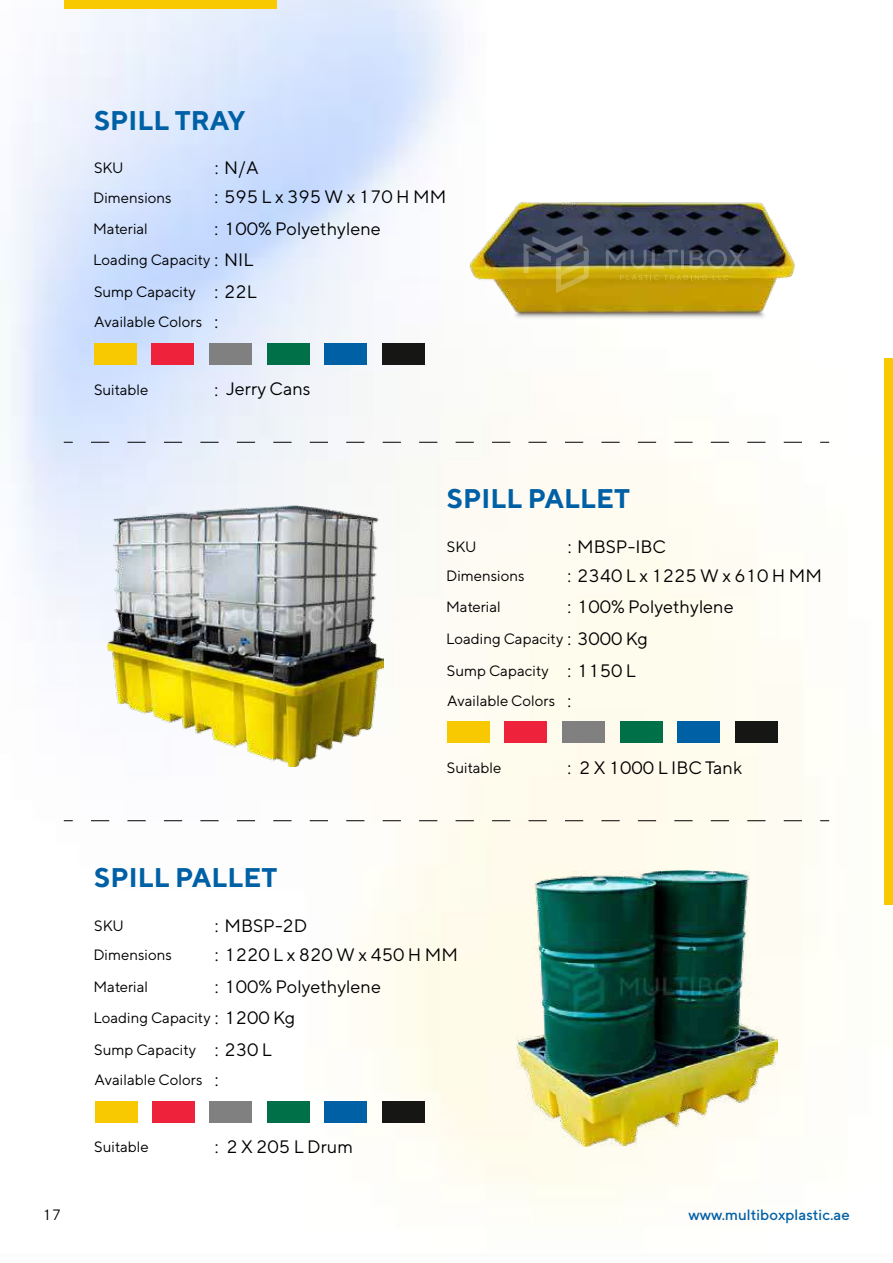
<style>
.page{position:relative;width:893px;height:1263px;background:#fff}
.page>*{position:absolute;margin:0;border:0;box-sizing:border-box;transform-origin:0 0}
.t1{font:700 27px "TT Norms";color:#0060a5}
.t2{font:18px/31.7px "TT Norms";color:#000}
.t3{font:15px/31.5px "TT Norms";color:#000}
.t4{font:500 15px "TT Norms";color:#0060a5}
.s1{font-size:18px}
</style>
<div class="page">
<img style="left:4px;top:0;width:881px;height:1211px">
<div style="left:885px;top:358px;width:8px;height:547px;background:#f8c800"></div>
<div style="left:64px;top:0;width:212px;height:8px;background:#f8c800"></div>
<svg style="left:91px;top:820px;width:720px;height:1px"></svg>
<svg style="left:91px;top:442px;width:720px;height:1px"></svg>
<div style="left:95px;top:343px;width:42px;height:21px;background:#f8c800"></div>
<div style="left:152px;top:343px;width:42px;height:21px;background:#ee223a"></div>
<div style="left:209px;top:343px;width:43px;height:21px;background:#808080"></div>
<div style="left:267px;top:343px;width:42px;height:21px;background:#007048"></div>
<div style="left:324px;top:343px;width:43px;height:21px;background:#0060a5"></div>
<div style="left:382px;top:343px;width:42px;height:21px;background:#161615"></div>
<div style="left:448px;top:721px;width:42px;height:22px;background:#f8c800"></div>
<div style="left:505px;top:721px;width:42px;height:22px;background:#ee223a"></div>
<div style="left:562px;top:721px;width:43px;height:22px;background:#808080"></div>
<div style="left:620px;top:721px;width:42px;height:22px;background:#007048"></div>
<div style="left:677px;top:721px;width:43px;height:22px;background:#0060a5"></div>
<div style="left:735px;top:721px;width:42px;height:22px;background:#161615"></div>
<div style="left:95px;top:1101px;width:42px;height:21px;background:#f8c800"></div>
<div style="left:152px;top:1101px;width:43px;height:21px;background:#ee223a"></div>
<div style="left:210px;top:1101px;width:42px;height:21px;background:#808080"></div>
<div style="left:267px;top:1101px;width:43px;height:21px;background:#007048"></div>
<div style="left:325px;top:1101px;width:42px;height:21px;background:#0060a5"></div>
<div style="left:382px;top:1101px;width:43px;height:21px;background:#161615"></div>
<img style="left:456px;top:184px;width:364px;height:160px">
<svg style="left:606px;top:250px;width:19px;height:19px"></svg>
<svg style="left:631px;top:250px;width:47px;height:19px"></svg>
<hr style="left:681px;top:250px;width:3px;height:19px;background:#fff">
<svg style="left:690px;top:249px;width:56px;height:20px"></svg>
<svg style="left:620px;top:275px;width:87px;height:5px"></svg>
<svg style="left:713px;top:275px;width:15px;height:5px"></svg>
<svg style="left:524px;top:235px;width:65px;height:58px;background:#847941"></svg>
<img style="left:107px;top:506px;width:277px;height:260px">
<img style="left:517px;top:871px;width:260px;height:275px">
<h1 class="t1" style="left:94px;top:103px;width:153px">SPILL TRAY</h1>
<p class="t3" style="left:94px;top:152px;width:31px">SKU</p>
<p class="t2" style="left:215px;top:152px;width:45px">: N/A</p>
<p class="t2" style="left:215px;top:181px;width:233px">: 595 L x 395 W x 170 H MM : 100% Polyethylene<br>: NIL<br>: 22L</p>
<p class="t3" style="left:93px;top:181px;width:119px">Dimensions<br>Material<br>Loading Capacity<br>Sump Capacity</p>
<p class="t3" style="left:94px;top:306px;width:125px">Available Colors <span class="s1">:</span></p>
<p class="t3" style="left:94px;top:373px;width:56px">Suitable</p>
<p class="t2" style="left:215px;top:373px;width:98px">: Jerry Cans</p>
<h1 class="t1" style="left:94px;top:861px;width:185px">SPILL PALLET</h1>
<p class="t3" style="left:94px;top:910px;width:31px">SKU</p>
<p class="t2" style="left:215px;top:909px;width:94px">: MBSP-2D</p>
<h1 class="t1" style="left:447px;top:482px;width:185px">SPILL PALLET</h1>
<p class="t3" style="left:447px;top:530px;width:31px">SKU</p>
<p class="t2" style="left:568px;top:530px;width:100px">: MBSP-IBC</p>
<p class="t2" style="left:568px;top:559px;width:256px">: 2340 L x 1225 W x 610 H MM : 100% Polyethylene<br>: 3000 Kg<br>: 1150 L</p>
<p class="t3" style="left:446px;top:560px;width:119px">Dimensions<br>Material<br>Loading Capacity<br>Sump Capacity</p>
<p class="t3" style="left:447px;top:684px;width:125px">Available Colors <span class="s1">:</span></p>
<p class="t3" style="left:447px;top:752px;width:56px">Suitable</p>
<p class="t2" style="left:568px;top:751px;width:176px">: 2 X 1000 L IBC Tank</p>
<p class="t2" style="left:215px;top:939px;width:244px">: 1220 L x 820 W x 450 H MM : 100% Polyethylene<br>: 1200 Kg<br>: 230 L</p>
<p class="t3" style="left:93px;top:939px;width:119px">Dimensions<br>Material<br>Loading Capacity<br>Sump Capacity</p>
<p class="t3" style="left:95px;top:1064px;width:125px">Available Colors <span class="s1">:</span></p>
<p class="t3" style="left:94px;top:1131px;width:56px">Suitable</p>
<p class="t2" style="left:215px;top:1131px;width:140px">: 2 X 205 L Drum</p>
<p class="t3" style="left:42px;top:1199px;width:20px">17</p>
<p class="t4" style="left:688px;top:1206px;width:163px">www.multiboxplastic.ae</p>
</div>
